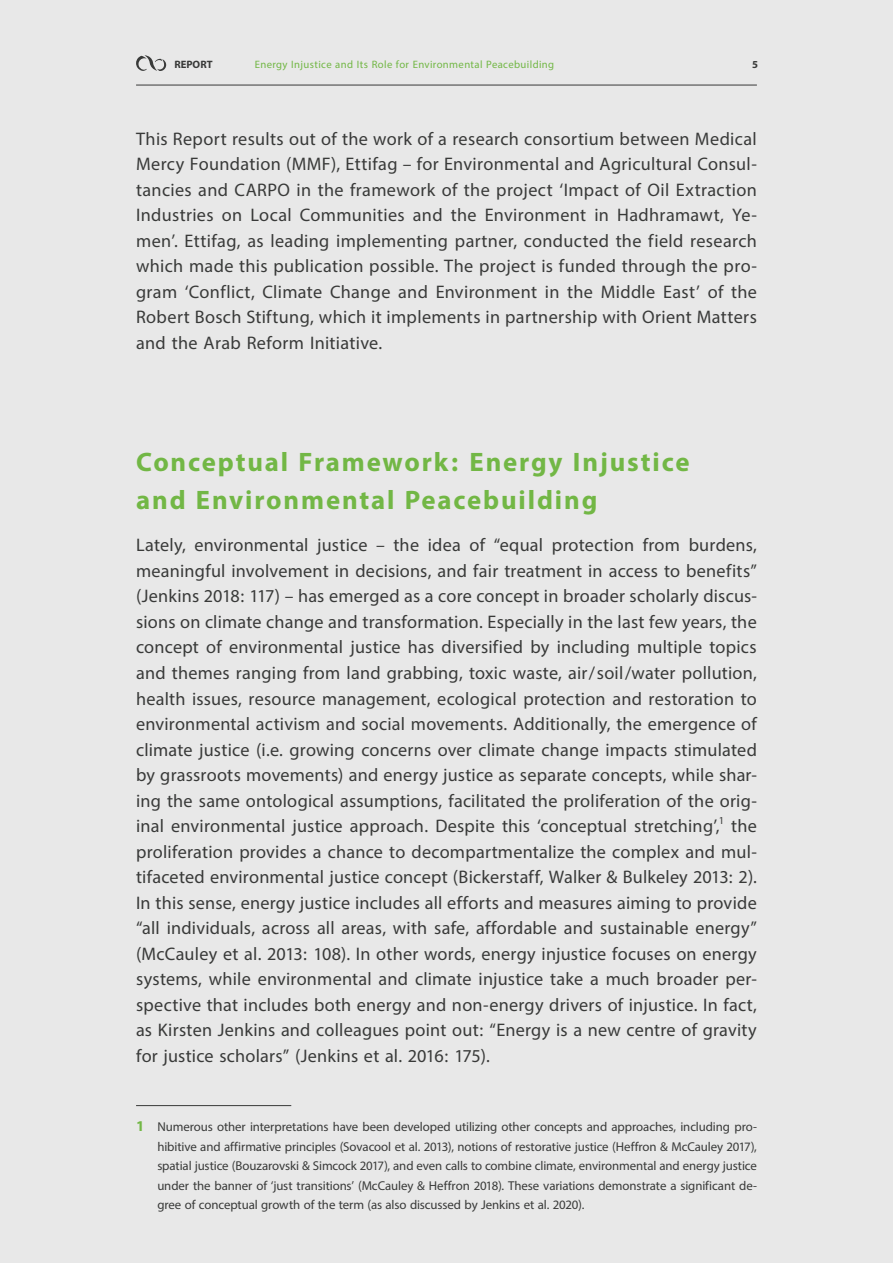
<style>
.page{position:relative;width:893px;height:1263px;background:#e8e8e8}
.page>*{position:absolute;margin:0;border:0;box-sizing:border-box;transform-origin:0 0}
.t1{font:700 37.5px/37.5px "Myriad Arabic";letter-spacing:.05em;color:#72b745}
.t2{font:25.5px/25.5px "Myriad Arabic";letter-spacing:.01em;color:#393a39;text-align:justify}
.t3{font:18px/19.5px "Myriad Arabic";letter-spacing:-.005em;color:#393a39;text-align:justify}
.t4{font:15px "Myriad Arabic";letter-spacing:.025em;color:#72b745}
.t5{font:700 15px "Myriad Arabic";color:#393a39}
.s1{font-weight:700;font-size:21px;color:#72b745}
</style>
<div class="page">
<hr style="left:136px;top:85px;width:621px;height:1px;background:#393a39">
<svg style="left:136px;top:55px;width:30px;height:16px"></svg>
<hr style="left:136px;top:1105px;width:155px;height:1px;background:#393a39">
<p class="t5" style="left:174px;top:54px;width:40px">REPORT</p>
<p class="t4" style="left:255px;top:54px;width:301px">Energy Injustice and Its Role for Environmental Peacebuilding</p>
<p class="t5" style="left:752px;top:54px;width:7px">5</p>
<p class="t2" style="left:136px;top:126px;width:622px">This Report results out of the work of a research consortium between Medical Mercy Foundation (MMF), Ettifag – for Environmental and Agricultural Consul&shy;tancies and CARPO in the framework of the project ‘Impact of Oil Extraction Industries on Local Communities and the Environment in Hadhramawt, Ye&shy;men’. Ettifag, as leading implementing partner, conducted the field research which made this publication possible. The project is funded through the pro&shy;gram ‘Conflict, Climate Change and Environment in the Middle East’ of the Robert Bosch Stiftung, which it implements in partnership with Orient Matters and the Arab Reform Initiative.</p>
<h1 class="t1" style="left:136px;top:440px;width:555px">Conceptual Framework: Energy Injustice and Environmental Peacebuilding</h1>
<p class="t2" style="left:136px;top:533px;width:622px">Lately, environmental justice – the idea of “equal protection from burdens, meaningful involvement in decisions, and fair treatment in access to benefits” (Jenkins 2018: 117) – has emerged as a core concept in broader scholarly discus&shy;sions on climate change and transformation. Especially in the last few years, the concept of environmental justice has diversified by including multiple topics and themes ranging from land grabbing, toxic waste, air/soil/water pollution, health issues, resource management, ecological protection and restoration to environmental activism and social movements. Additionally, the emergence of climate justice (i.e. growing concerns over climate change impacts stimulated by grassroots movements) and energy justice as separate concepts, while shar&shy;ing the same ontological assumptions, facilitated the proliferation of the orig&shy;inal environmental justice approach. Despite this ‘conceptual stretching’,<sup>1</sup> the proliferation provides a chance to decompartmentalize the complex and mul&shy;tifaceted environmental justice concept (Bickerstaff, Walker &amp; Bulkeley 2013: 2).<br>In this sense, energy justice includes all efforts and measures aiming to provide “all individuals, across all areas, with safe, affordable and sustainable energy” (McCauley et al. 2013: 108). In other words, energy injustice focuses on energy systems, while environmental and climate injustice take a much broader per&shy;spective that includes both energy and non-energy drivers of injustice. In fact, as Kirsten Jenkins and colleagues point out: “Energy is a new centre of gravity for justice scholars” (Jenkins et al. 2016: 175).</p>
<p class="t3" style="left:157px;top:1117px;width:601px;text-indent:-21px"><span class="s1">1</span> Numerous other interpretations have been developed utilizing other concepts and approaches, including pro&shy;hibitive and affirmative principles (Sovacool et al. 2013), notions of restorative justice (Heffron &amp; McCauley 2017), spatial justice (Bouzarovski &amp; Simcock 2017), and even calls to combine climate, environmental and energy justice under the banner of ‘just transitions’ (McCauley &amp; Heffron 2018). These variations demonstrate a significant de&shy;gree of conceptual growth of the term (as also discussed by Jenkins et al. 2020).</p>
</div>
